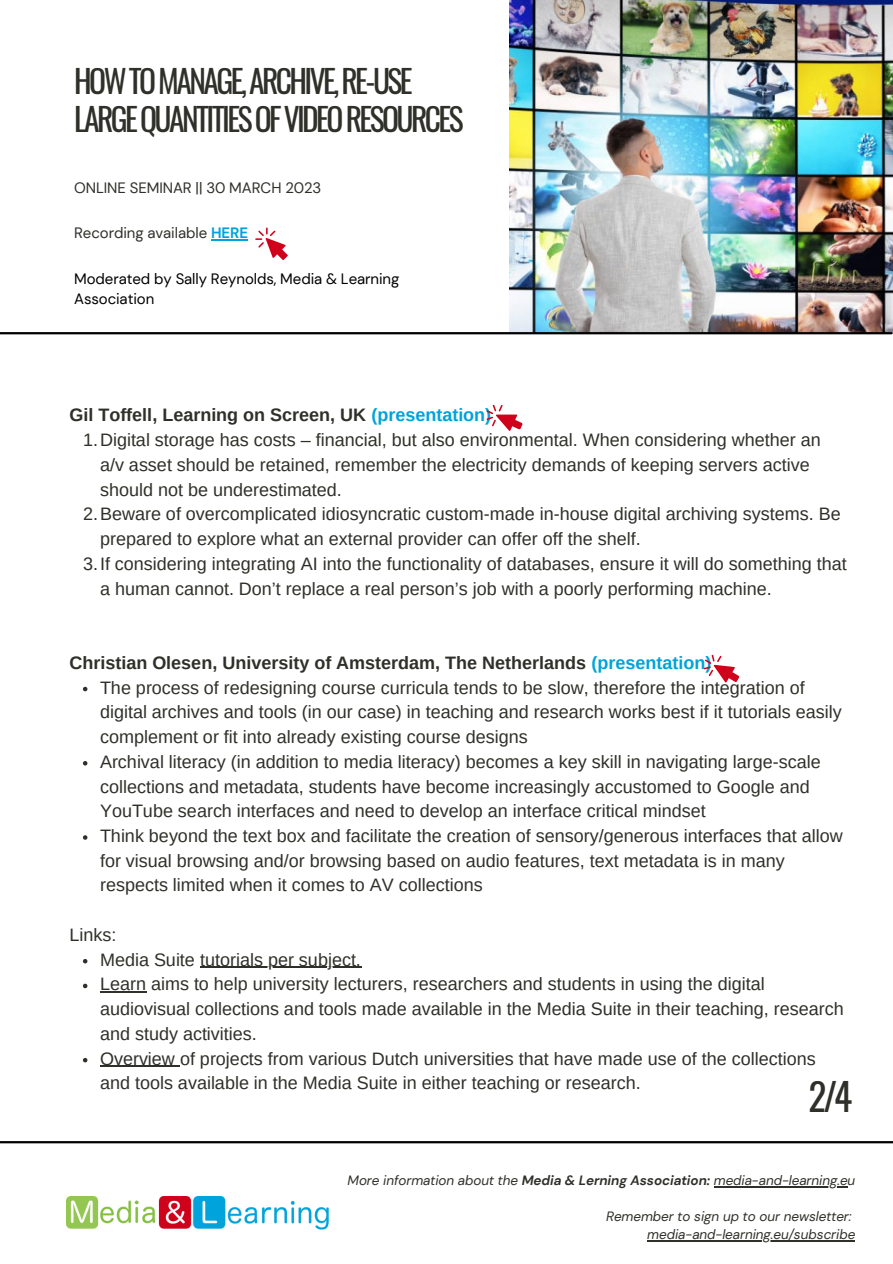
<style>
.page{position:relative;width:893px;height:1264px;background:#fff}
.page>*{position:absolute;margin:0;border:0;box-sizing:border-box;transform-origin:0 0}
.t1{font:37.5px "Oswald";color:#2f3029}
.t2{font:31.5px/38.2px "Oswald";letter-spacing:-.08em;color:#2f3029}
.t3{font:18px/24.8px "Arimo";color:#2f3029}
.t4{font:700 18px "Arimo";color:#2f3029}
.t5{font:15px/20.2px "DM Sans";letter-spacing:-.005em;color:#000}
.t6{font:15px "DM Sans";letter-spacing:-.005em;color:#2f3029}
.t7{font:italic 13.5px/18px "DM Sans";letter-spacing:-.005em;color:#2f3029;text-align:right}
.s1{font-weight:700;color:#00a3db}
.s2{color:#00a3db}
.s3{font-weight:700}
</style>
<div class="page">
<img style="left:509px;top:0;width:383px;height:334px">
<hr style="left:0;top:332px;width:891px;height:2px;background:#000">
<img style="left:66px;top:1196px;width:262px;height:33px">
<hr style="left:0;top:1141px;width:892px;height:2px;background:#000">
<svg style="left:83px;top:686px;width:4px;height:5px"></svg>
<svg style="left:83px;top:761px;width:4px;height:4px"></svg>
<svg style="left:83px;top:835px;width:4px;height:4px"></svg>
<svg style="left:83px;top:959px;width:4px;height:4px"></svg>
<hr style="left:200px;top:966px;width:161px;height:1px;background:#2f3029">
<svg style="left:83px;top:983px;width:4px;height:5px"></svg>
<hr style="left:100px;top:991px;width:46px;height:1px;background:#2f3029">
<svg style="left:83px;top:1058px;width:4px;height:4px"></svg>
<hr style="left:100px;top:1065px;width:80px;height:1px;background:#2f3029">
<hr style="left:211px;top:239px;width:37px;height:1px;background:#00a3db">
<svg style="left:255px;top:227px;width:33px;height:33px"></svg>
<hr style="left:713px;top:1186px;width:134px;height:1px;background:#2f3029">
<hr style="left:647px;top:1240px;width:208px;height:1px;background:#2f3029">
<svg style="left:486px;top:404px;width:37px;height:27px"></svg>
<svg style="left:704px;top:654px;width:36px;height:29px"></svg>
<h2 class="t2" style="left:74px;top:61px;width:391px">HOWTOMANAGE,ARCHIVE,RE-USE<br>LARGEQUANTITIESOFVIDEORESOURCES</h2>
<p class="t6" style="left:74px;top:178px;width:249px">ONLINE SEMINAR || 30 MARCH 2023</p>
<p class="t6" style="left:74px;top:223px;width:175px">Recording available <span class="s1">HERE</span></p>
<p class="t5" style="left:74px;top:268px;width:327px">Moderated by Sally Reynolds, Media &amp; Learning<br>Association</p>
<p class="t4" style="left:69px;top:405px;width:423px">Gil Toffell, Learning on Screen, UK <span class="s2">(presentation)</span></p>
<p class="t3" style="left:83px;top:427px;width:739px">1.Digital storage has costs – financial, but also environmental. When considering whether an</p>
<p class="t3" style="left:100px;top:452px;width:711px">a/v asset should be retained, remember the electricity demands of keeping servers active</p>
<p class="t3" style="left:100px;top:477px;width:243px">should not be underestimated.</p>
<p class="t3" style="left:83px;top:501px;width:759px">2.Beware of overcomplicated idiosyncratic custom-made in-house digital archiving systems. Be</p>
<p class="t3" style="left:100px;top:526px;width:542px">prepared to explore what an external provider can offer off the shelf.</p>
<p class="t3" style="left:83px;top:551px;width:764px">3.If considering integrating AI into the functionality of databases, ensure it will do something that</p>
<p class="t3" style="left:100px;top:576px;width:673px">a human cannot. Don’t replace a real person’s job with a poorly performing machine.</p>
<p class="t4" style="left:69px;top:652px;width:643px">Christian Olesen, University of Amsterdam, The Netherlands <span class="s2">(presentation)</span></p>
<p class="t3" style="left:100px;top:675px;width:744px">The process of redesigning course curricula tends to be slow, therefore the integration of digital archives and tools (in our case) in teaching and research works best if it tutorials easily complement or fit into already existing course designs<br>Archival literacy (in addition to media literacy) becomes a key skill in navigating large-scale collections and metadata, students have become increasingly accustomed to Google and YouTube search interfaces and need to develop an interface critical mindset<br>Think beyond the text box and facilitate the creation of sensory/generous interfaces that allow for visual browsing and/or browsing based on audio features, text metadata is in many respects limited when it comes to AV collections</p>
<p class="t3" style="left:69px;top:922px;width:48px">Links:</p>
<p class="t3" style="left:100px;top:947px;width:745px">Media Suite tutorials per subject.<br>Learn aims to help university lecturers, researchers and students in using the digital audiovisual collections and tools made available in the Media Suite in their teaching, research and study activities.<br>Overview of projects from various Dutch universities that have made use of the collections and tools available in the Media Suite in either teaching or research.</p>
<h1 class="t1" style="left:808px;top:1067px;width:45px">2/4</h1>
<p class="t7" style="left:347px;top:1171px;width:509px">More information about the <span class="s3">Media &amp; Lerning Association:</span> media-and-learning.eu</p>
<p class="t7" style="left:606px;top:1207px;width:251px">Remember to sign up to our newsletter: media-and-learning.eu/subscribe</p>
</div>
